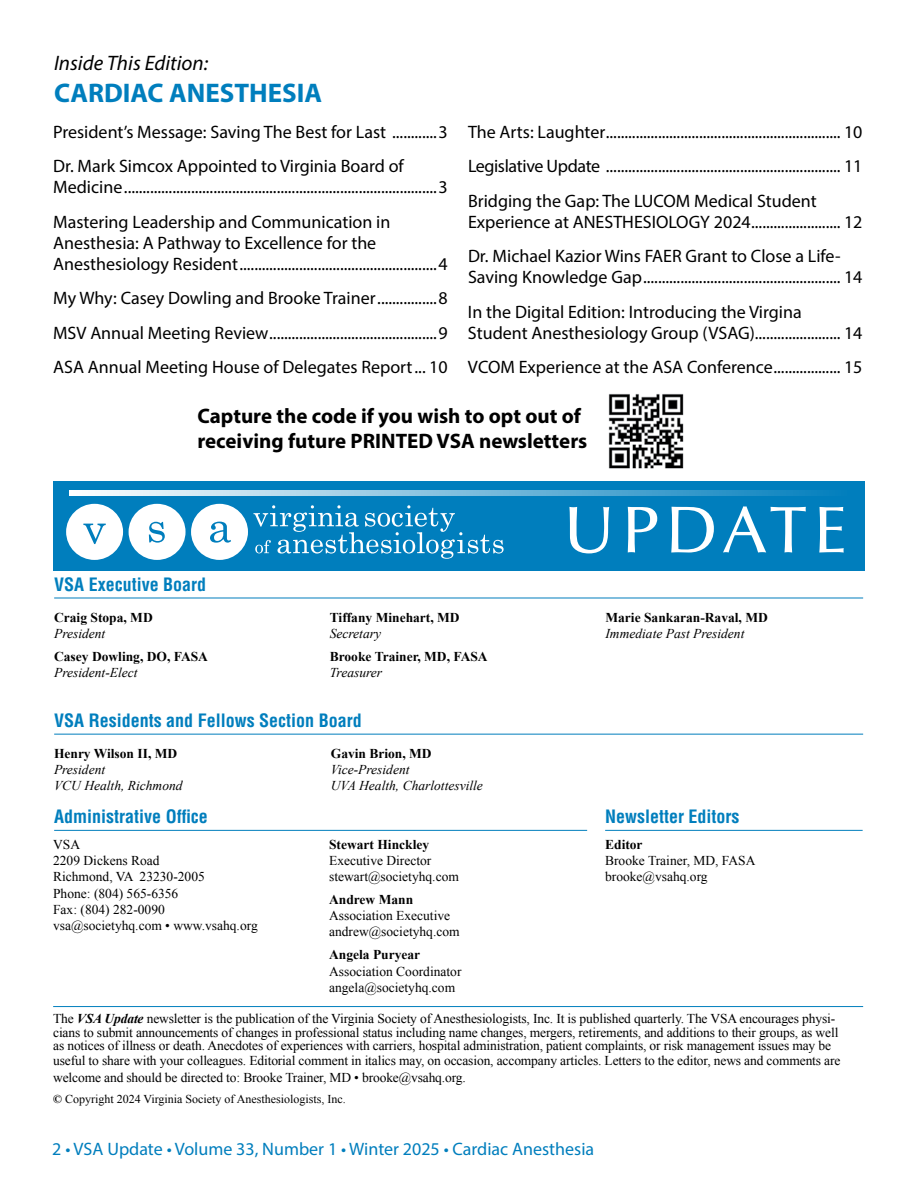
<style>
.page{position:relative;width:918px;height:1188px;background:#fff}
.page>*{position:absolute;margin:0;border:0;box-sizing:border-box;transform-origin:0 0}
.t1{font:500 66px "Optima LT Std";letter-spacing:.11em;color:#fff}
.t2{font:700 27px "Myriad Pro";color:#007ebd}
.t3{font:700 21px/25.2px "Myriad Pro";color:#000}
.t4{font:italic 21px "Myriad Pro";color:#000}
.t5{font:18px/34.5px "Myriad Pro";color:#000}
.t6{font:700 condensed 18px "Helvetica LT Std";color:#007ebd}
.t7{font:18px "Myriad Pro";color:#007ebd}
.t8{font:13.5px/16.2px "Times New Roman";letter-spacing:-.01em;color:#000}
.t9{font:700 13.5px "Times New Roman";color:#000}
.t10{font:italic 13.5px/16.2px "Times New Roman";color:#000}
.t11{font:12px "Times New Roman";color:#000}
.s1{font-weight:700;font-style:italic}
.s2{font-weight:700}
</style>
<div class="page">
<div style="left:53px;top:481px;width:812px;height:90px;background:#007ebd"></div>
<svg style="left:129px;top:504px;width:375px;height:56px"></svg>
<svg style="left:66px;top:504px;width:57px;height:56px"></svg>
<svg style="left:69px;top:491px;width:751px;height:5px;background:#85c0de"></svg>
<hr style="left:53px;top:1006px;width:810px;height:1px;background:#007ebd">
<hr style="left:54px;top:598px;width:809px;height:1px;background:#007ebd">
<hr style="left:54px;top:734px;width:809px;height:1px;background:#007ebd">
<hr style="left:54px;top:830px;width:533px;height:1px;background:#007ebd">
<hr style="left:605px;top:830px;width:258px;height:1px;background:#007ebd">
<img style="left:608px;top:393px;width:76px;height:76px">
<p class="t4" style="left:54px;top:50px;width:156px">Inside This Edition:</p>
<h2 class="t2" style="left:54px;top:75px;width:270px">CARDIAC ANESTHESIA</h2>
<p class="t5" style="left:53px;top:114px;width:396px">President’s Message: Saving The Best for Last ............3<br>Dr. Mark Simcox Appointed to Virginia Board of</p>
<p class="t5" style="left:53px;top:170px;width:396px">Medicine....................................................................................3<br>Mastering Leadership and Communication in</p>
<p class="t5" style="left:53px;top:232px;width:396px;line-height:21px">Anesthesia: A Pathway to Excellence for the<br>Anesthesiology Resident.....................................................4</p>
<p class="t5" style="left:53px;top:281px;width:396px;text-align:justify">My Why: Casey Dowling and Brooke Trainer................8<br>MSV Annual Meeting Review.............................................9<br>ASA Annual Meeting House of Delegates Report... 10</p>
<p class="t5" style="left:468px;top:114px;width:396px;text-align:justify">The Arts: Laughter............................................................... 10<br>Legislative Update ............................................................... 11<br>Bridging the Gap: The LUCOM Medical Student</p>
<p class="t5" style="left:468px;top:204px;width:396px">Experience at ANESTHESIOLOGY 2024........................ 12<br>Dr. Michael Kazior Wins FAER Grant to Close a Life-</p>
<p class="t5" style="left:468px;top:260px;width:396px">Saving Knowledge Gap..................................................... 14<br>In the Digital Edition: Introducing the Virgina</p>
<p class="t5" style="left:468px;top:315px;width:396px">Student Anesthesiology Group (VSAG)....................... 14<br>VCOM Experience at the ASA Conference.................. 15</p>
<p class="t3" style="left:197px;top:402px;width:392px">Capture the code if you wish to opt out of receiving future PRINTED VSA newsletters</p>
<p class="t6" style="left:54px;top:573px;width:154px">VSA Executive Board</p>
<p class="t9" style="left:54px;top:608px;width:100px">Craig Stopa, MD</p>
<p class="t10" style="left:54px;top:625px;width:53px">President</p>
<p class="t9" style="left:54px;top:647px;width:155px">Casey Dowling, DO, FASA</p>
<p class="t10" style="left:54px;top:664px;width:85px">President-Elect</p>
<p class="t9" style="left:330px;top:608px;width:131px">Tiffany Minehart, MD</p>
<p class="t10" style="left:330px;top:625px;width:53px">Secretary</p>
<p class="t9" style="left:330px;top:647px;width:159px">Brooke Trainer, MD, FASA</p>
<p class="t10" style="left:330px;top:664px;width:54px">Treasurer</p>
<p class="t6" style="left:54px;top:709px;width:309px">VSA Residents and Fellows Section Board</p>
<p class="t9" style="left:54px;top:744px;width:125px">Henry Wilson II, MD</p>
<p class="t10" style="left:54px;top:761px;width:130px">President<br>VCU Health, Richmond</p>
<p class="t9" style="left:331px;top:744px;width:102px">Gavin Brion, MD</p>
<p class="t10" style="left:331px;top:761px;width:154px">Vice-President<br>UVA Health, Charlottesville</p>
<h1 class="t1" style="left:563px;top:493px;width:285px">UPDATE</h1>
<p class="t9" style="left:605px;top:608px;width:164px">Marie Sankaran-Raval, MD</p>
<p class="t10" style="left:605px;top:625px;width:140px">Immediate Past President</p>
<p class="t6" style="left:54px;top:805px;width:155px">Administrative Office</p>
<p class="t6" style="left:605px;top:805px;width:136px">Newsletter Editors</p>
<p class="t9" style="left:605px;top:835px;width:39px">Editor</p>
<p class="t8" style="left:605px;top:852px;width:152px">Brooke Trainer, MD, FASA brooke@vsahq.org</p>
<p class="t8" style="left:53px;top:836px;width:206px">VSA<br>2209 Dickens Road<br>Richmond, VA 23230-2005<br>Phone: (804) 565-6356<br>Fax: (804) 282-0090 vsa@societyhq.com • www.vsahq.org</p>
<p class="t9" style="left:329px;top:835px;width:102px">Stewart Hinckley</p>
<p class="t8" style="left:329px;top:852px;width:131px">Executive Director stewart@societyhq.com</p>
<p class="t9" style="left:329px;top:890px;width:86px">Andrew Mann</p>
<p class="t8" style="left:329px;top:907px;width:132px">Association Executive andrew@societyhq.com</p>
<p class="t9" style="left:329px;top:946px;width:93px">Angela Puryear</p>
<p class="t8" style="left:329px;top:963px;width:134px">Association Coordinator angela@societyhq.com</p>
<p class="t8" style="left:53px;top:1012px;width:787px;line-height:13.5px">The <span class="s1">VSA Update</span> newsletter is the publication of the Virginia Society of Anesthesiologists, Inc. It is published quarterly. The VSA encourages physi&shy;cians to submit announcements of changes in professional status including name changes, mergers, retirements, and additions to their groups, as well as notices of illness or death. Anecdotes of experiences with carriers, hospital administration, patient complaints, or risk management issues may be</p>
<p class="t8" style="left:53px;top:1053px;width:789px">useful to share with your colleagues. Editorial comment in italics may, on occasion, accompany articles. Letters to the editor, news and comments are welcome and should be directed to: Brooke Trainer, MD • brooke@vsahq.org.</p>
<p class="t11" style="left:53px;top:1091px;width:294px"><span class="s2">©</span> Copyright 2024 Virginia Society of Anesthesiologists, Inc.</p>
<p class="t7" style="left:52px;top:1138px;width:543px">2 • VSA Update • Volume 33, Number 1 • Winter 2025 • Cardiac Anesthesia</p>
</div>
